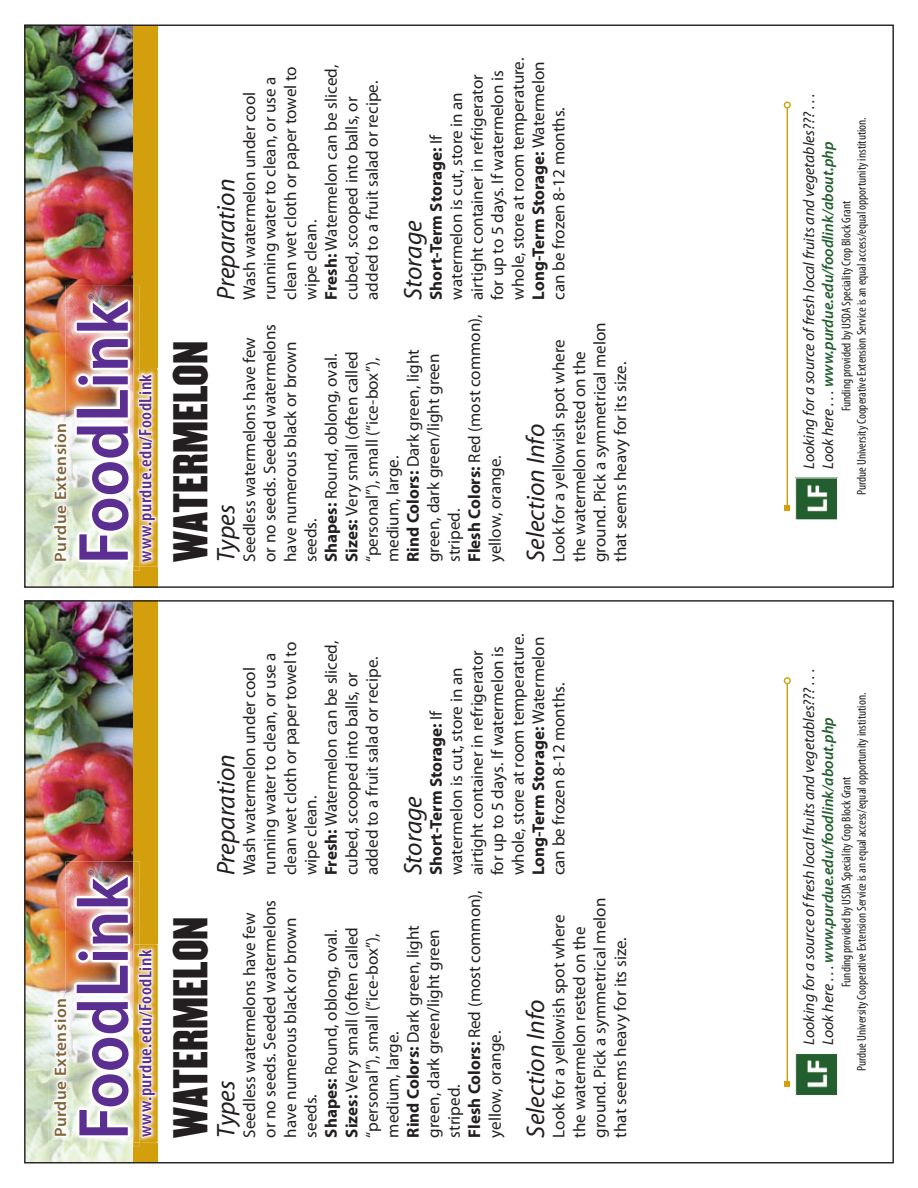
<style>
.page{position:relative;width:918px;height:1188px;background:#fff}
.page>*{position:absolute;margin:0;border:0;box-sizing:border-box;transform-origin:0 0}
.t1{font:600 71.7px "Myriad Pro";color:#5b2e91;scale:.9 1}
.t2{font:42.6px "Champion HTF Welterweight";color:#231f20}
.t3{font:italic 25.65px "Myriad Pro";color:#231f20}
.t4{font:600 condensed 18.15px "Myriad Pro";letter-spacing:.03em;color:#5b2e91;scale:1.06 1}
.t5{font:17.1px/20.4px "Myriad Pro";color:#231f20}
.t6{font:600 16.65px "Myriad Pro";letter-spacing:.03em;color:#806339;scale:1.04 1}
.t7{font:italic 15.6px/18.8px "Myriad Pro";color:#231f20}
.t8{font:15.45px "Myriad Pro";color:#5b2e91}
.t9{font:condensed 12.75px/15.3px "Myriad Pro";color:#231f20;text-align:center}
.s1{font-size:75.75px}
.s2{color:#5c2f92}
.s3{font-weight:700}
.s4{font-weight:600;color:#235e2f}
</style>
<div class="page">
<img style="left:26px;top:602px;width:107px;height:559px">
<div style="left:133px;top:600px;width:25px;height:563px;background:#d49f0c"></div>
<img style="left:140px;top:945px;width:18px;height:197px">
<img style="left:66px;top:862px;width:67px;height:284px">
<img style="left:133px;top:862px;width:7px;height:284px">
<svg style="left:138px;top:949px;width:18px;height:190px;background:#efdaab"></svg>
<img style="left:48px;top:993px;width:25px;height:149px">
<img style="left:52px;top:868px;width:80px;height:272px">
<hr style="left:787px;top:684px;width:1px;height:400px;background:#d49f0c">
<svg style="left:784px;top:1081px;width:6px;height:5px"></svg>
<div style="left:784px;top:677px;width:7px;height:7px;border:1px solid #d49f0c;border-radius:50%"></div>
<img style="left:797px;top:1055px;width:39px;height:39px">
<div style="left:795px;top:1053px;width:43px;height:43px;border:1px solid #fff"></div>
<img style="left:26px;top:27px;width:107px;height:559px">
<div style="left:133px;top:25px;width:25px;height:563px;background:#d49f0c"></div>
<img style="left:140px;top:369px;width:18px;height:198px">
<img style="left:66px;top:286px;width:67px;height:285px">
<img style="left:133px;top:286px;width:7px;height:285px">
<svg style="left:138px;top:373px;width:18px;height:190px;background:#efdbac"></svg>
<img style="left:48px;top:417px;width:25px;height:150px">
<img style="left:52px;top:293px;width:80px;height:271px">
<hr style="left:787px;top:108px;width:1px;height:400px;background:#d49f0c">
<svg style="left:784px;top:505px;width:6px;height:6px"></svg>
<div style="left:784px;top:102px;width:7px;height:7px;border:1px solid #d49f0c;border-radius:50%"></div>
<img style="left:797px;top:480px;width:39px;height:38px">
<div style="left:795px;top:478px;width:43px;height:42px;border:1px solid #fff"></div>
<p class="t6" style="left:51px;top:562px;width:135px;rotate:-90deg">Purdue Extension</p>
<p class="t8" style="left:88px;top:300px;width:8px;rotate:-90deg">®</p>
<h1 class="t1" style="left:61px;top:564px;width:293px;rotate:-90deg">Food<span class="s1">L</span>ink</h1>
<p class="t4" style="left:135px;top:459px;width:82px;rotate:-90deg">d <span class="s2">/</span>F <span class="s2">d</span>Li k</p>
<p class="t4" style="left:135px;top:562px;width:171px;rotate:-90deg">www.pur ue.e u oo n</p>
<p class="t4" style="left:135px;top:498px;width:9px;rotate:-90deg">d</p>
<h2 class="t2" style="left:173px;top:562px;width:223px;rotate:-90deg">WATERMELON</h2>
<p class="t5" style="left:240px;top:300px;width:236px;rotate:-90deg">Wash watermelon under cool running water to clean, or use a clean wet cloth or paper towel to wipe clean.<br><span class="s3">Fresh:</span> Watermelon can be sliced, cubed, scooped into balls, or added to a fruit salad or recipe.</p>
<h3 class="t3" style="left:216px;top:300px;width:123px;rotate:-90deg">Preparation</h3>
<p class="t5" style="left:427px;top:300px;width:244px;rotate:-90deg"><span class="s3">Short-Term Storage:</span> If watermelon is cut, store in an airtight container in refrigerator for up to 5 days. If watermelon is whole, store at room temperature.<br><span class="s3">Long-Term Storage:</span> Watermelon can be frozen 8-12 months.</p>
<h3 class="t3" style="left:403px;top:300px;width:81px;rotate:-90deg">Storage</h3>
<p class="t5" style="left:240px;top:562px;width:249px;rotate:-90deg">Seedless watermelons have few<br>or no seeds. Seeded watermelons have numerous black or brown seeds.<br><span class="s3">Shapes:</span> Round, oblong, oval.<br><span class="s3">Sizes:</span> Very small (often called “personal”), small (“ice-box”), medium, large.<br><span class="s3">Rind Colors:</span> Dark green, light green, dark green/light green striped.<br><span class="s3">Flesh Colors:</span> Red (most common), yellow, orange.</p>
<h3 class="t3" style="left:216px;top:562px;width:59px;rotate:-90deg">Types</h3>
<p class="t5" style="left:550px;top:562px;width:241px;rotate:-90deg">Look for a yellowish spot where the watermelon rested on the ground. Pick a symmetrical melon that seems heavy for its size.</p>
<h3 class="t3" style="left:526px;top:562px;width:139px;rotate:-90deg">Selection Info</h3>
<p class="t6" style="left:51px;top:1137px;width:135px;rotate:-90deg">Purdue Extension</p>
<p class="t8" style="left:88px;top:876px;width:8px;rotate:-90deg">®</p>
<h1 class="t1" style="left:61px;top:1140px;width:293px;rotate:-90deg">Food<span class="s1">L</span>ink</h1>
<p class="t4" style="left:135px;top:1035px;width:82px;rotate:-90deg">d <span class="s2">/</span>F <span class="s2">d</span>Li k</p>
<p class="t4" style="left:135px;top:1137px;width:171px;rotate:-90deg">www.pur ue.e u oo n</p>
<p class="t4" style="left:135px;top:1073px;width:9px;rotate:-90deg">d</p>
<h2 class="t2" style="left:173px;top:1138px;width:223px;rotate:-90deg">WATERMELON</h2>
<p class="t5" style="left:240px;top:875px;width:236px;rotate:-90deg">Wash watermelon under cool running water to clean, or use a clean wet cloth or paper towel to wipe clean.<br><span class="s3">Fresh:</span> Watermelon can be sliced, cubed, scooped into balls, or added to a fruit salad or recipe.</p>
<h3 class="t3" style="left:216px;top:875px;width:123px;rotate:-90deg">Preparation</h3>
<p class="t5" style="left:427px;top:875px;width:244px;rotate:-90deg"><span class="s3">Short-Term Storage:</span> If watermelon is cut, store in an airtight container in refrigerator for up to 5 days. If watermelon is whole, store at room temperature.<br><span class="s3">Long-Term Storage:</span> Watermelon can be frozen 8-12 months.</p>
<h3 class="t3" style="left:403px;top:875px;width:81px;rotate:-90deg">Storage</h3>
<p class="t5" style="left:240px;top:1138px;width:249px;rotate:-90deg">Seedless watermelons have few<br>or no seeds. Seeded watermelons have numerous black or brown seeds.<br><span class="s3">Shapes:</span> Round, oblong, oval.<br><span class="s3">Sizes:</span> Very small (often called “personal”), small (“ice-box”), medium, large.<br><span class="s3">Rind Colors:</span> Dark green, light green, dark green/light green striped.<br><span class="s3">Flesh Colors:</span> Red (most common), yellow, orange.</p>
<h3 class="t3" style="left:216px;top:1138px;width:59px;rotate:-90deg">Types</h3>
<p class="t5" style="left:550px;top:1138px;width:241px;rotate:-90deg">Look for a yellowish spot where the watermelon rested on the ground. Pick a symmetrical melon that seems heavy for its size.</p>
<h3 class="t3" style="left:526px;top:1138px;width:139px;rotate:-90deg">Selection Info</h3>
<p class="t7" style="left:801px;top:469px;width:377px;rotate:-90deg">Looking for a source of fresh local fruits and vegetables??? . . .<br>Look here . . . <span class="s4">www.purdue.edu/foodlink/about.php</span></p>
<p class="t9" style="left:839px;top:495px;width:380px;rotate:-90deg">Funding provided by USDA Speciality Crop Block Grant<br>Purdue University Cooperative Extension Service is an equal access/equal opportunity institution.</p>
<p class="t7" style="left:801px;top:1045px;width:377px;rotate:-90deg">Looking for a source of fresh local fruits and vegetables??? . . .<br>Look here . . . <span class="s4">www.purdue.edu/foodlink/about.php</span></p>
<p class="t9" style="left:839px;top:1071px;width:380px;rotate:-90deg">Funding provided by USDA Speciality Crop Block Grant<br>Purdue University Cooperative Extension Service is an equal access/equal opportunity institution.</p>
</div>
